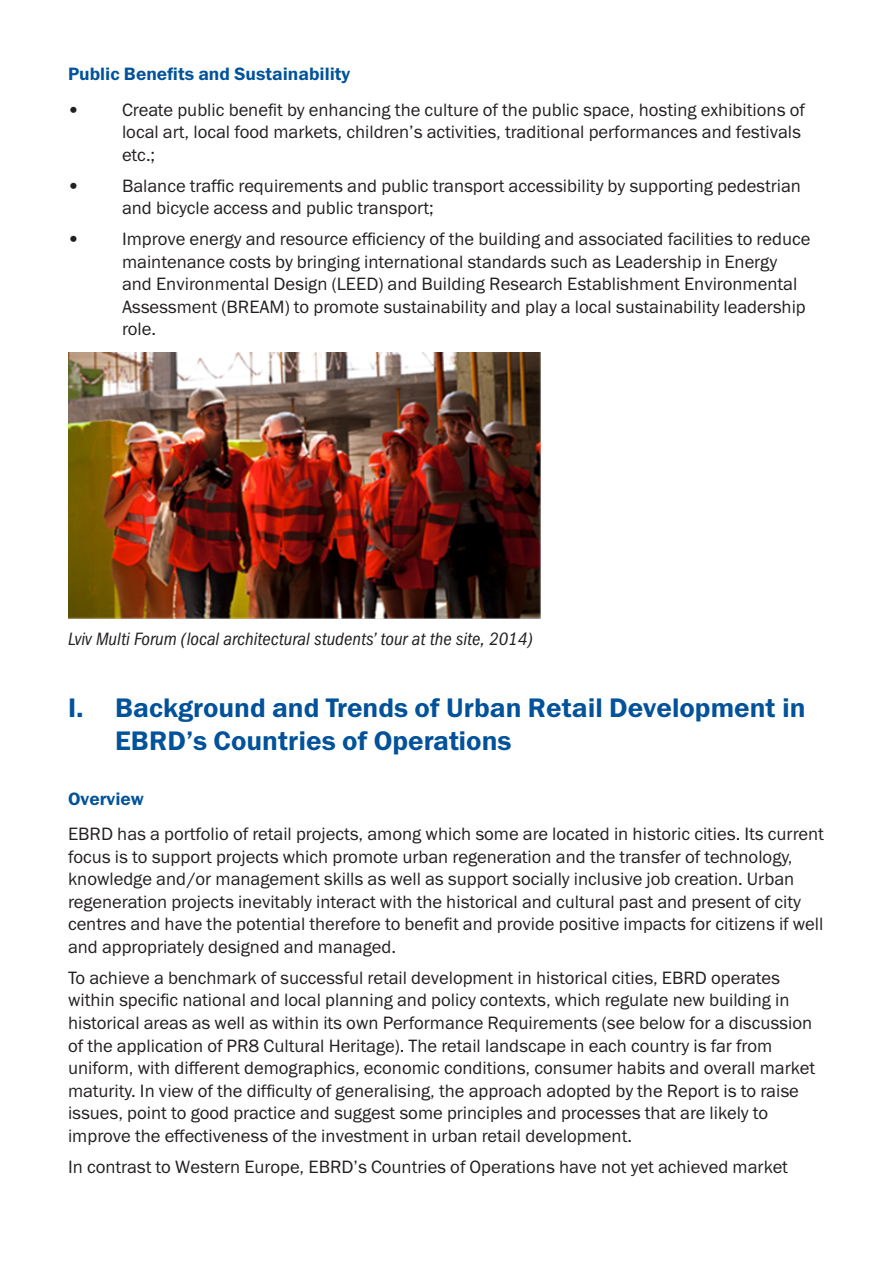
<style>
.page{position:relative;width:893px;height:1263px;background:#fff}
.page>*{position:absolute;margin:0;border:0;box-sizing:border-box;transform-origin:0 0}
.t1{font:27px/32.4px "Franklin Gothic Demi ITC";color:#01529a}
.BODY{font:18px/22.5px "Franklin Gothic Book ITC";color:#231f20}
.t2{font:italic 18px "Franklin Gothic Book Cond ITC";color:#231f20}
.t3{font:18px "Franklin Gothic Demi ITC";color:#01529a}
</style>
<div class="page">
<img style="left:68px;top:353px;width:473px;height:266px">
<h2 class="t3" style="left:68px;top:63px;width:284px">Public Benefits and Sustainability</h2>
<p class="BODY" style="left:68px;top:98px;width:12px">•</p>
<p class="BODY" style="left:122px;top:98px;width:684px">Create public benefit by enhancing the culture of the public space, hosting exhibitions of local art, local food markets, children’s activities, traditional performances and festivals etc.;</p>
<p class="BODY" style="left:68px;top:174px;width:12px">•</p>
<p class="BODY" style="left:122px;top:174px;width:680px">Balance traffic requirements and public transport accessibility by supporting pedestrian and bicycle access and public transport;</p>
<p class="BODY" style="left:68px;top:227px;width:12px">•</p>
<p class="BODY" style="left:122px;top:227px;width:690px">Improve energy and resource efficiency of the building and associated facilities to reduce maintenance costs by bringing international standards such as Leadership in Energy and Environmental Design (LEED) and Building Research Establishment Environmental Assessment (BREAM) to promote sustainability and play a local sustainability leadership role.</p>
<p class="t2" style="left:68px;top:629px;width:466px">Lviv Multi Forum (local architectural students’ tour at the site, 2014)</p>
<h1 class="t1" style="left:115px;top:692px;width:692px;text-indent:-47px">I. Background and Trends of Urban Retail Development in<br>EBRD’s Countries of Operations</h1>
<h2 class="t3" style="left:68px;top:788px;width:77px">Overview</h2>
<p class="BODY" style="left:68px;top:823px;width:757px">EBRD has a portfolio of retail projects, among which some are located in historic cities. Its current focus is to support projects which promote urban regeneration and the transfer of technology, knowledge and/or management skills as well as support socially inclusive job creation. Urban regeneration projects inevitably interact with the historical and cultural past and present of city centres and have the potential therefore to benefit and provide positive impacts for citizens if well and appropriately designed and managed.</p>
<p class="BODY" style="left:68px;top:966px;width:749px">To achieve a benchmark of successful retail development in historical cities, EBRD operates within specific national and local planning and policy contexts, which regulate new building in historical areas as well as within its own Performance Requirements (see below for a discussion of the application of PR8 Cultural Heritage). The retail landscape in each country is far from uniform, with different demographics, economic conditions, consumer habits and overall market maturity. In view of the difficulty of generalising, the approach adopted by the Report is to raise issues, point to good practice and suggest some principles and processes that are likely to improve the effectiveness of the investment in urban retail development.</p>
<p class="BODY" style="left:68px;top:1155px;width:721px">In contrast to Western Europe, EBRD’s Countries of Operations have not yet achieved market</p>
</div>
